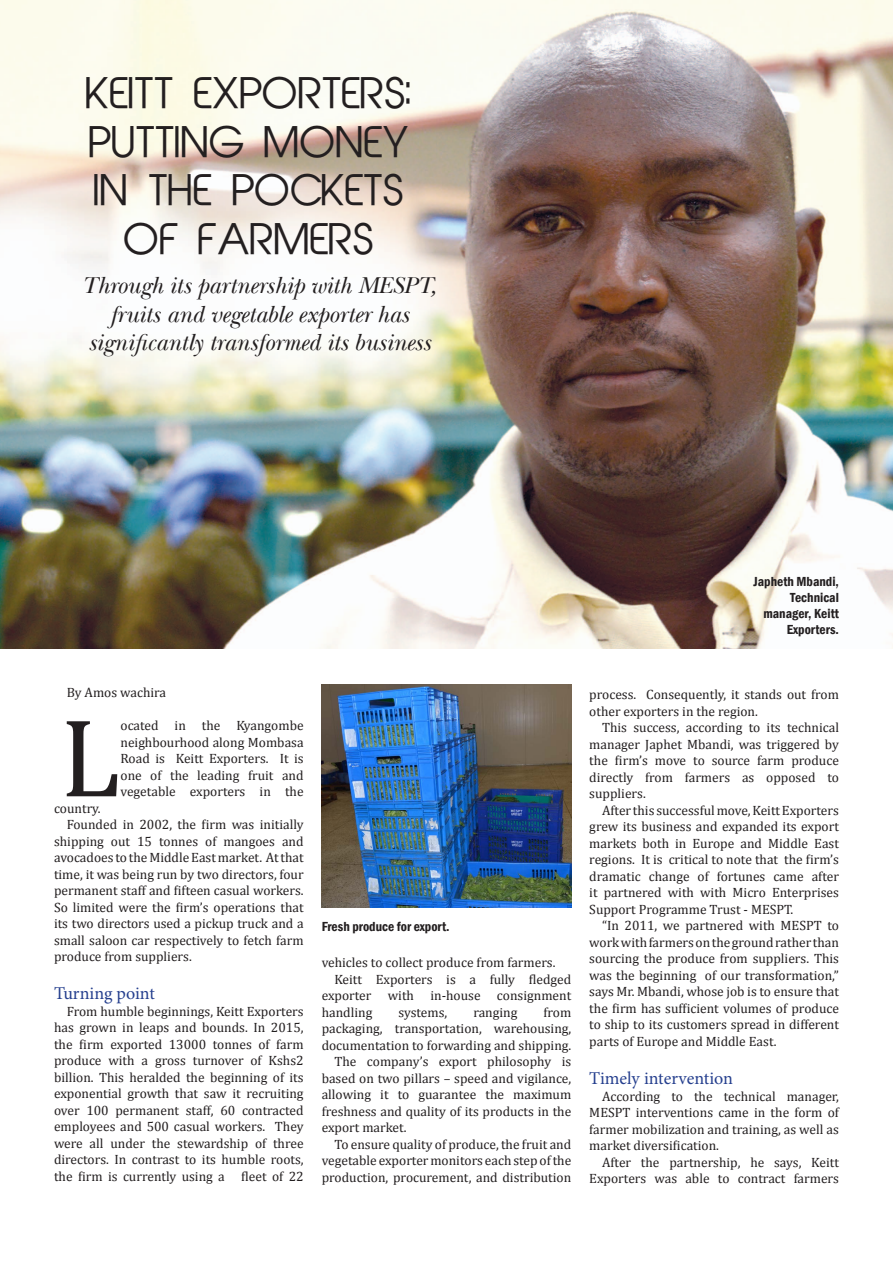
<style>
.page{position:relative;width:893px;height:1263px;background:#fff}
.page>*{position:absolute;margin:0;border:0;box-sizing:border-box;transform-origin:0 0}
.t1{font:112.5px "Cambria";color:#231f20}
.t2{font:40.5px/48.6px "Abeatby Kai";color:#231f20;text-align:center}
.t3{font:italic 24px/28.8px "New Baskerville Std";color:#231f20;text-align:center}
.t4{font:18px "Minion Pro";color:#253f8e}
.t5{font:13.5px/16.5px "Cambria";color:#231f20;text-align:justify}
.t6{font:600 condensed 13.5px/16.2px "Franklin Gothic";color:#231f20;text-align:right}
</style>
<div class="page">
<img style="left:0;top:0;width:893px;height:648px">
<img style="left:322px;top:685px;width:249px;height:223px">
<p class="t2" style="left:87px;top:73px;width:328px">KEITT EXPORTERS:<br>PUTTING MONEY<br>IN THE POCKETS<br>OF FARMERS</p>
<p class="t3" style="left:82px;top:271px;width:357px">Through its partnership with MESPT, fruits and vegetable exporter has significantly transformed its business</p>
<p class="t6" style="left:753px;top:573px;width:87px">Japheth Mbandi,<br>Technical manager, Keitt<br>Exporters.</p>
<p class="t5" style="left:67px;top:684px;width:101px">By Amos wachira</p>
<p class="t1" style="left:60px;top:692px;width:62px">L</p>
<p class="t5" style="left:120px;top:717px;width:185px">ocated in the Kyangombe neighbourhood along Mombasa Road is Keitt Exporters. It is one of the leading fruit and vegetable exporters in the</p>
<p class="t5" style="left:54px;top:800px;width:48px">country.</p>
<p class="t5" style="left:54px;top:816px;width:251px;text-indent:13px">Founded in 2002, the firm was initially shipping out 15 tonnes of mangoes and avocadoes to the Middle East market. At that time, it was being run by two directors, four permanent staff and fifteen casual workers.<br>So limited were the firm’s operations that its two directors used a pickup truck and a small saloon car respectively to fetch farm produce from suppliers.</p>
<p class="t4" style="left:54px;top:981px;width:102px">Turning point</p>
<p class="t5" style="left:54px;top:1003px;width:251px;text-indent:13px">From humble beginnings, Keitt Exporters has grown in leaps and bounds. In 2015, the firm exported 13000 tonnes of farm produce with a gross turnover of Kshs2 billion. This heralded the beginning of its exponential growth that saw it recruiting over 100 permanent staff, 60 contracted employees and 500 casual workers. They were all under the stewardship of three directors. In contrast to its humble roots, the firm is currently using a fleet of 22</p>
<p class="t6" style="left:322px;top:918px;width:129px">Fresh produce for export.</p>
<p class="t5" style="left:322px;top:954px;width:235px">vehicles to collect produce from farmers.</p>
<p class="t5" style="left:322px;top:971px;width:251px;text-indent:13px">Keitt Exporters is a fully fledged exporter with in-house consignment handling</p>
<p class="t5" style="left:322px;top:1004px;width:251px;text-indent:222px">from packaging, transportation, warehousing, documentation to forwarding and shipping.</p>
<p class="t5" style="left:322px;top:1053px;width:251px;text-indent:13px">The company’s export philosophy is based on two pillars – speed and vigilance, allowing it to guarantee the maximum freshness and quality of its products in the export market.</p>
<p class="t5" style="left:322px;top:1136px;width:251px;text-indent:13px">To ensure quality of produce, the fruit and vegetable exporter monitors each step of the production, procurement, and distribution</p>
<p class="t5" style="left:398px;top:1004px;width:50px">systems,</p>
<p class="t5" style="left:473px;top:1004px;width:46px">ranging</p>
<p class="t5" style="left:589px;top:686px;width:251px">process. Consequently, it stands out from other exporters in the region.</p>
<p class="t5" style="left:589px;top:719px;width:251px;text-indent:13px">This success, according to its technical manager Japhet Mbandi, was triggered by the firm’s move to source farm produce directly from farmers as opposed to suppliers.</p>
<p class="t5" style="left:589px;top:802px;width:251px;text-indent:13px">After this successful move, Keitt Exporters grew its business and expanded its export markets both in Europe and Middle East regions. It is critical to note that the firm’s dramatic change of fortunes came after it partnered with with Micro Enterprises Support Programme Trust - MESPT.</p>
<p class="t5" style="left:589px;top:917px;width:251px;text-indent:13px">“In 2011, we partnered with MESPT to work with farmers on the ground rather than sourcing the produce from suppliers. This was the beginning of our transformation,” says Mr. Mbandi, whose job is to ensure that the firm has sufficient volumes of produce to ship to its customers spread in different parts of Europe and Middle East.</p>
<p class="t4" style="left:589px;top:1066px;width:145px">Timely intervention</p>
<p class="t5" style="left:589px;top:1088px;width:251px;text-indent:13px">According to the technical manager, MESPT interventions came in the form of farmer mobilization and training, as well as market diversification.</p>
<p class="t5" style="left:589px;top:1154px;width:251px;text-align:right">After the partnership, he says, Keitt<br>Exporters was able to contract farmers</p>
</div>
